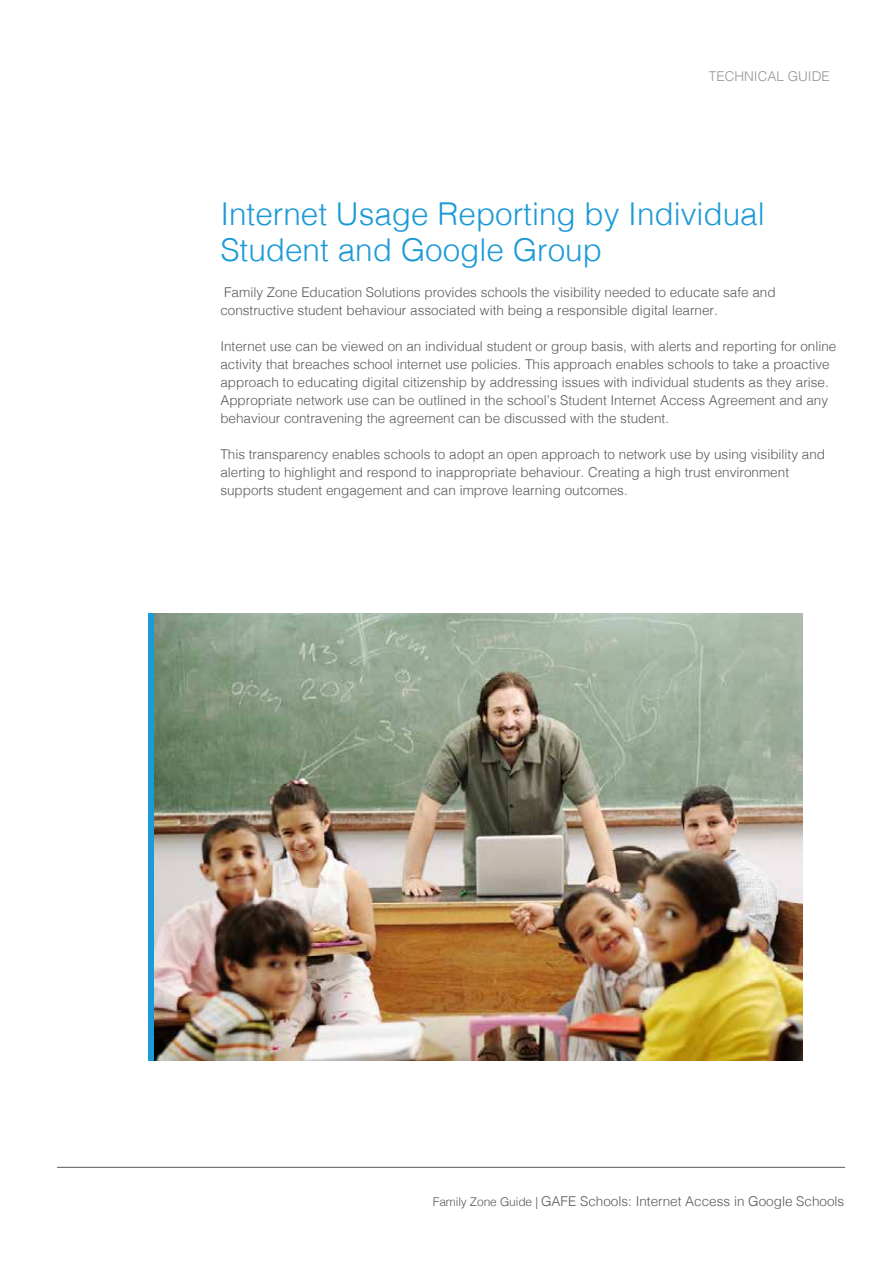
<style>
.page{position:relative;width:893px;height:1263px;background:#fff}
.page>*{position:absolute;margin:0;border:0;box-sizing:border-box;transform-origin:0 0}
.t1{font:300 31.5px/36px "Helvetica";color:#1c9ad6}
.t2{font:300 13.5px/18px "Helvetica";color:#58595b}
.t3{font:300 13.5px "Helvetica";color:#939598}
.s1{font-size:12px}
</style>
<div class="page">
<img style="left:154px;top:613px;width:648px;height:447px">
<div style="left:149px;top:613px;width:5px;height:447px;background:#1c9ad6"></div>
<hr style="left:57px;top:1167px;width:788px;height:1px;background:#58595b">
<p class="t3" style="left:709px;top:65px;width:122px">TECHNICAL GUIDE</p>
<h1 class="t1" style="left:220px;top:194px;width:546px">Internet Usage Reporting by Individual<br>Student and Google Group</h1>
<p class="t2" style="left:220px;top:282px;width:557px">Family Zone Education Solutions provides schools the visibility needed to educate safe and constructive student behaviour associated with being a responsible digital learner.</p>
<p class="t2" style="left:220px;top:336px;width:617px">Internet use can be viewed on an individual student or group basis, with alerts and reporting for online activity that breaches school internet use policies. This approach enables schools to take a proactive approach to educating digital citizenship by addressing issues with individual students as they arise.<br>Appropriate network use can be outlined in the school’s Student Internet Access Agreement and any behaviour contravening the agreement can be discussed with the student.</p>
<p class="t2" style="left:220px;top:444px;width:606px">This transparency enables schools to adopt an open approach to network use by using visibility and alerting to highlight and respond to inappropriate behaviour. Creating a high trust environment supports student engagement and can improve learning outcomes.</p>
<p class="t2" style="left:433px;top:1191px;width:413px"><span class="s1">Family Zone Guide |</span> GAFE Schools: Internet Access in Google Schools</p>
</div>
